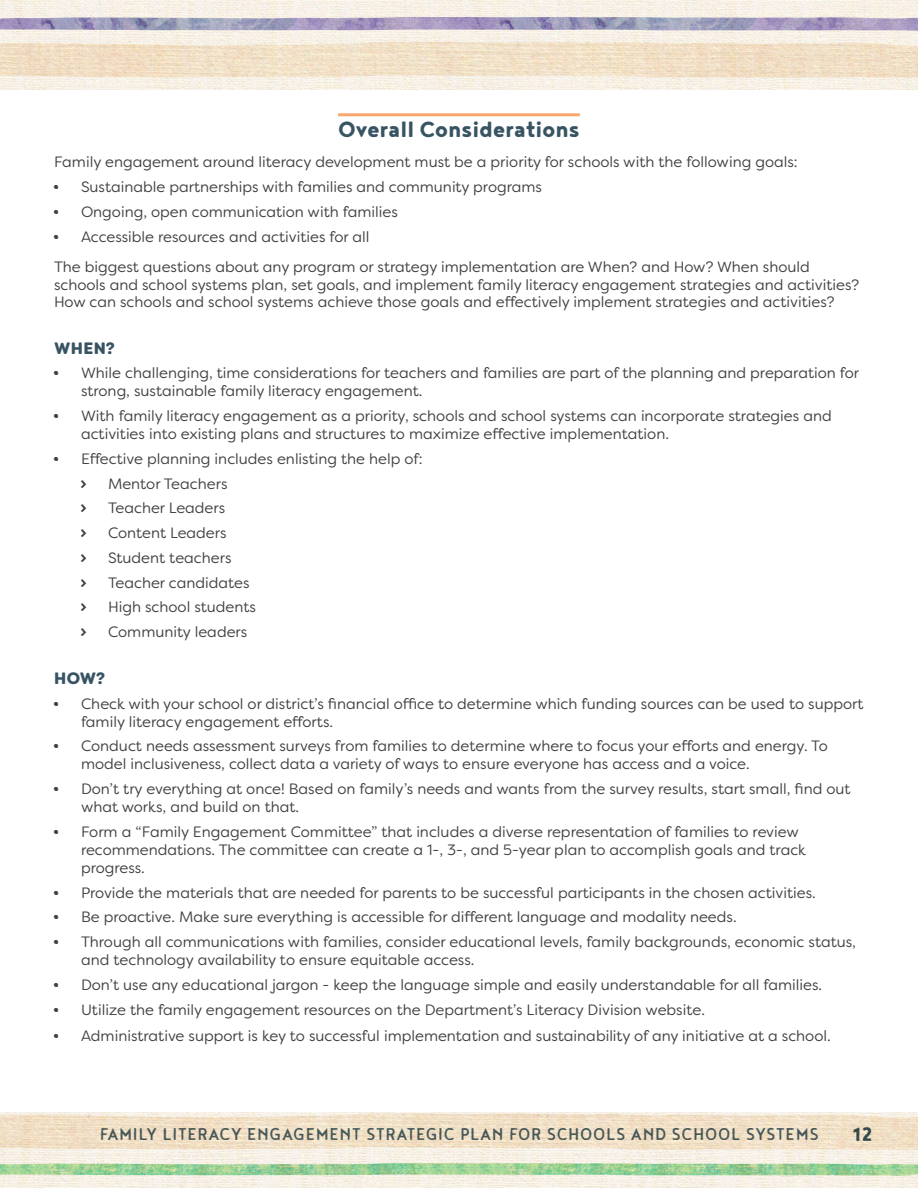
<style>
.page{position:relative;width:918px;height:1188px;background:#fff}
.page>*{position:absolute;margin:0;border:0;box-sizing:border-box;transform-origin:0 0}
.t1{font:27px "Noyh A Cafe";color:#385463}
.t2{font:24px "Noyh A Text 3";color:#385463}
.t3{font:21px "Noyh A Text 2";letter-spacing:.03em;color:#4c6572}
.t4{font:900 16.5px "Filson Soft";letter-spacing:.02em;color:#385463}
.t5{font:15px/18px "Filson Soft";color:#414042}
.t6{font:15px "Le Osler Rough";color:#414042}
.s1{font-family:"Le Osler Rough"}
</style>
<div class="page">
<img style="left:0;top:1113px;width:918px;height:75px">
<img style="left:0;top:0;width:918px;height:89px">
<hr style="left:338px;top:113px;width:242px;height:3px;background:#fca66e">
<h1 class="t1" style="left:338px;top:113px;width:243px">Overall Considerations</h1>
<p class="t5" style="left:54px;top:153px;width:745px">Family engagement around literacy development must be a priority for schools with the following goals:</p>
<p class="t5" style="left:54px;top:178px;width:490px"><span class="s1">•</span> Sustainable partnerships with families and community programs</p>
<p class="t5" style="left:54px;top:202px;width:345px"><span class="s1">•</span> Ongoing, open communication with families</p>
<p class="t5" style="left:54px;top:221px;width:757px;line-height:30.8px"><span class="s1">•</span> Accessible resources and activities for all<br>The biggest questions about any program or strategy implementation are When? and How? When should</p>
<p class="t5" style="left:54px;top:276px;width:807px;line-height:17.2px">schools and school systems plan, set goals, and implement family literacy engagement strategies and activities?<br>How can schools and school systems achieve those goals and effectively implement strategies and activities?</p>
<p class="t4" style="left:54px;top:337px;width:62px">WHEN?</p>
<p class="t5" style="left:81px;top:364px;width:780px;text-indent:-27px"><span class="s1">•</span> While challenging, time considerations for teachers and families are part of the planning and preparation for strong, sustainable family literacy engagement.</p>
<p class="t5" style="left:81px;top:407px;width:752px;text-indent:-27px"><span class="s1">•</span> With family literacy engagement as a priority, schools and school systems can incorporate strategies and activities into existing plans and structures to maximize effective implementation.</p>
<p class="t5" style="left:54px;top:450px;width:370px"><span class="s1">•</span> Effective planning includes enlisting the help of:</p>
<p class="t6" style="left:81px;top:475px;width:8px">›</p>
<p class="t5" style="left:108px;top:474px;width:121px">Mentor Teachers</p>
<p class="t6" style="left:81px;top:499px;width:8px">›</p>
<p class="t5" style="left:108px;top:499px;width:119px">Teacher Leaders</p>
<p class="t6" style="left:81px;top:524px;width:8px">›</p>
<p class="t5" style="left:108px;top:524px;width:120px">Content Leaders</p>
<p class="t6" style="left:81px;top:549px;width:8px">›</p>
<p class="t5" style="left:108px;top:549px;width:125px">Student teachers</p>
<p class="t6" style="left:81px;top:574px;width:8px">›</p>
<p class="t5" style="left:108px;top:573px;width:143px">Teacher candidates</p>
<p class="t6" style="left:81px;top:598px;width:8px">›</p>
<p class="t5" style="left:108px;top:598px;width:149px">High school students</p>
<p class="t6" style="left:81px;top:623px;width:8px">›</p>
<p class="t5" style="left:108px;top:623px;width:141px">Community leaders</p>
<p class="t4" style="left:54px;top:667px;width:53px">HOW?</p>
<p class="t5" style="left:81px;top:694px;width:784px;text-indent:-27px"><span class="s1">•</span> Check with your school or district’s financial office to determine which funding sources can be used to support family literacy engagement efforts.</p>
<p class="t5" style="left:81px;top:737px;width:748px;text-indent:-27px"><span class="s1">•</span> Conduct needs assessment surveys from families to determine where to focus your efforts and energy. To model inclusiveness, collect data a variety of ways to ensure everyone has access and a voice.</p>
<p class="t5" style="left:81px;top:780px;width:771px;text-indent:-27px"><span class="s1">•</span> Don’t try everything at once! Based on family’s needs and wants from the survey results, start small, find out what works, and build on that.</p>
<p class="t5" style="left:81px;top:823px;width:727px;text-indent:-27px"><span class="s1">•</span> Form a “Family Engagement Committee” that includes a diverse representation of families to review recommendations. The committee can create a 1-, 3-, and 5-year plan to accomplish goals and track progress.</p>
<p class="t5" style="left:54px;top:883px;width:763px"><span class="s1">•</span> Provide the materials that are needed for parents to be successful participants in the chosen activities.</p>
<p class="t5" style="left:54px;top:908px;width:684px"><span class="s1">•</span> Be proactive. Make sure everything is accessible for different language and modality needs.</p>
<p class="t5" style="left:81px;top:933px;width:777px;text-indent:-27px"><span class="s1">•</span> Through all communications with families, consider educational levels, family backgrounds, economic status, and technology availability to ensure equitable access.</p>
<p class="t5" style="left:54px;top:976px;width:770px"><span class="s1">•</span> Don’t use any educational jargon - keep the language simple and easily understandable for all families.</p>
<p class="t5" style="left:54px;top:1000px;width:652px"><span class="s1">•</span> Utilize the family engagement resources on the Department’s Literacy Division website.</p>
<p class="t5" style="left:54px;top:1027px;width:778px"><span class="s1">•</span> Administrative support is key to successful implementation and sustainability of any initiative at a school.</p>
<h3 class="t3" style="left:99px;top:1122px;width:721px">FAMILY LITERACY ENGAGEMENT STRATEGIC PLAN FOR SCHOOLS AND SCHOOL SYSTEMS</h3>
<h2 class="t2" style="left:853px;top:1120px;width:21px">12</h2>
</div>
